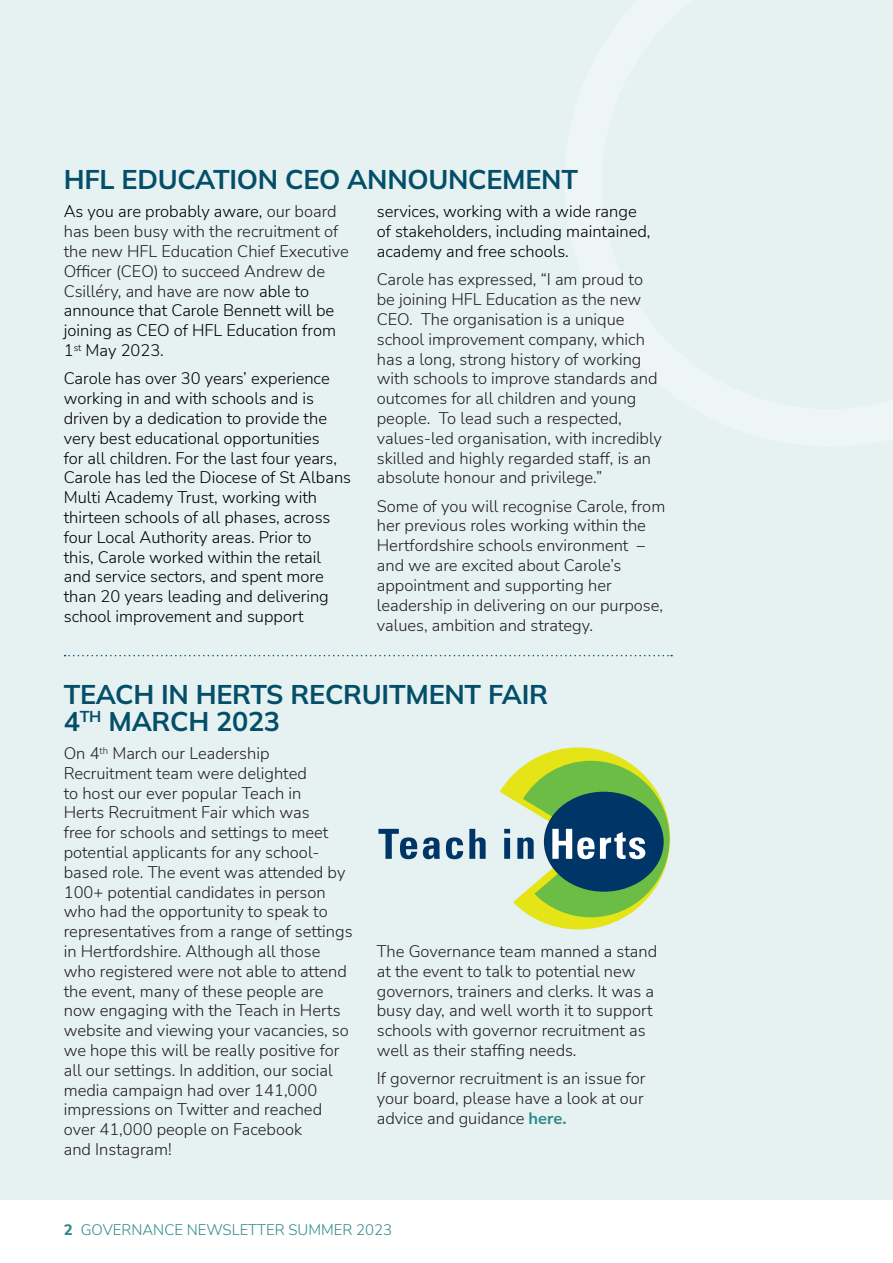
<style>
.page{position:relative;width:893px;height:1263px;background:#fff}
.page>*{position:absolute;margin:0;border:0;box-sizing:border-box;transform-origin:0 0}
.Article_Headings{font:700 27px/27px "Mulish";letter-spacing:-.01em;color:#034e69}
.BODY_COPY{font:300 16.5px/19.8px "Nunito Sans";color:#231f20}
.BODY_COPY-2{font:300 16.5px/19.8px "Nunito Sans";color:#000}
.t1{font:300 15px "Nunito Sans";color:#2f8989}
.s1{color:#000}
.s2{font-weight:700;color:#2f8989}
.s3{font-weight:800}
</style>
<div class="page">
<div style="left:0;top:0;width:893px;height:1199px;background:#e6f1f1"></div>
<svg style="left:65px;top:655px;width:607px;height:1px"></svg>
<svg style="left:378px;top:829px;width:39px;height:30px"></svg>
<svg style="left:423px;top:837px;width:17px;height:22px"></svg>
<svg style="left:446px;top:837px;width:17px;height:22px"></svg>
<svg style="left:469px;top:829px;width:17px;height:30px"></svg>
<svg style="left:500px;top:747px;width:170px;height:182px"></svg>
<p class="Article_Headings" style="left:64px;top:165px;width:516px">HFL EDUCATION CEO ANNOUNCEMENT</p>
<p class="BODY_COPY" style="left:64px;top:201px;width:286px"><span class="s1">As you are probably aware,</span> our board has been busy with the recruitment of the new HFL Education Chief Executive<br>Officer (CEO) to succeed Andrew de<br>Csilléry, and have are now <span class="s1">able to announce that Carole Bennett will be joining as CEO of HFL Education from<br>1</span><sup>st</sup> <span class="s1">May 2023.</span></p>
<p class="BODY_COPY-2" style="left:64px;top:368px;width:289px">Carole has over 30 years’ experience working in and with schools and is driven by a dedication to provide the very best educational opportunities<br>for all children. For the last four years, Carole has led the Diocese of St Albans Multi Academy Trust, working with thirteen schools of all phases, across four Local Authority areas. Prior to<br>this, Carole worked within the retail and service sectors, and spent more than 20 years leading and delivering school improvement and support</p>
<p class="BODY_COPY-2" style="left:377px;top:201px;width:275px">services, working with a wide range of stakeholders, including maintained, academy and free schools.</p>
<p class="BODY_COPY" style="left:377px;top:269px;width:287px">Carole has expressed, “I am proud to be joining HFL Education as the new CEO. The organisation is a unique school improvement company, which has a long, strong history of working with schools to improve standards and outcomes for all children and young people. To lead such a respected, values-led organisation, with incredibly skilled and highly regarded staff, is an absolute honour and privilege.”</p>
<p class="BODY_COPY" style="left:377px;top:495px;width:290px">Some of you will recognise Carole, from her previous roles working within the Hertfordshire schools environment – and we are excited about Carole’s appointment and supporting her leadership in delivering on our purpose, values, ambition and strategy.</p>
<p class="Article_Headings" style="left:64px;top:680px;width:486px">TEACH IN HERTS RECRUITMENT FAIR<br>4<sup>TH</sup> MARCH 2023</p>
<p class="BODY_COPY" style="left:64px;top:743px;width:290px">On 4<sup>th</sup> March our Leadership Recruitment team were delighted<br>to host our ever popular Teach in<br>Herts Recruitment Fair which was<br>free for schools and settings to meet potential applicants for any school&shy;based role. The event was attended by 100+ potential candidates in person who had the opportunity to speak to representatives from a range of settings in Hertfordshire. Although all those who registered were not able to attend the event, many of these people are now engaging with the Teach in Herts website and viewing your vacancies, so we hope this will be really positive for all our settings. In addition, our social media campaign had over 141,000 impressions on Twitter and reached over 41,000 people on Facebook<br>and Instagram!</p>
<p class="BODY_COPY" style="left:377px;top:941px;width:282px">The Governance team manned a stand at the event to talk to potential new governors, trainers and clerks. It was a busy day, and well worth it to support schools with governor recruitment as well as their staffing needs.</p>
<p class="BODY_COPY" style="left:377px;top:1068px;width:270px;text-align:justify">If governor recruitment is an issue for your board, please have a look at our advice and guidance <span class="s2">here.</span></p>
<p class="t1" style="left:64px;top:1219px;width:330px"><span class="s3">2</span> GOVERNANCE NEWSLETTER SUMMER 2023</p>
</div>
